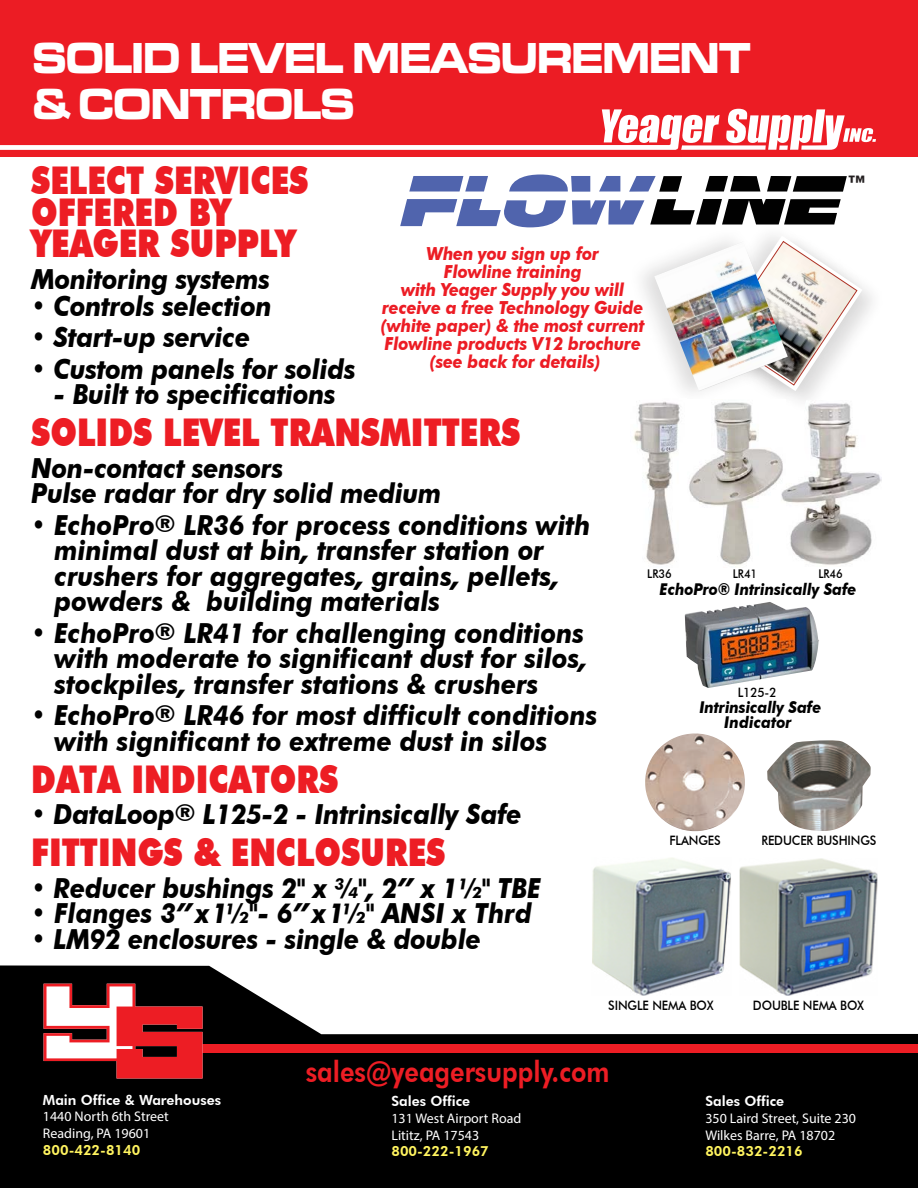
<style>
.page{position:relative;width:918px;height:1188px;background:#fff}
.page>*{position:absolute;margin:0;border:0;box-sizing:border-box;transform-origin:0 0}
.t1{font:700 expanded 45px/45.9px "Microgramma DOT";color:#fff;scale:.85 1}
.t2{font:900 38.25px/31.5px "Futura BT";color:#ed1d24;scale:.82 1}
.t3{font:800 29.1px "Futura BT";color:#ed1d24;scale:.87 1}
.t4{font:italic 700 27.6px/25.5px "Futura BT";color:#000;scale:.92 1}
.t5{font:italic 700 27px "Futura BT";color:#231f20;scale:.92 1}
.t6{font:italic 700 18px/18px "Futura BT";letter-spacing:-.01em;color:#ec1c24;text-align:center;scale:.92 1}
.t7{font:italic 700 16.2px/15px "Futura BT";letter-spacing:-.01em;color:#000;text-align:center;scale:.92 1}
.t8{font:700 13.95px/16.8px "Futura Bk";color:#fff}
.t9{font:800 13.95px "Futura BT";color:#fff}
.t10{font:800 13.95px "Futura BT";color:#fff45f}
.t11{font:500 13.05px "Futura BT";letter-spacing:-.01em;color:#000;scale:.92 1}
.t12{font:500 12px "Futura BT";letter-spacing:-.01em;color:#000;scale:.92 1}
.s1{font-size:22.95px}
</style>
<div class="page">
<svg style="left:825px;top:255px;width:37px;height:131px"></svg>
<img style="left:642px;top:229px;width:183px;height:171px">
<img style="left:654px;top:242px;width:134px;height:149px">
<svg style="left:0;top:965px;width:918px;height:223px;fill:#000"></svg>
<div style="left:202px;top:1044px;width:716px;height:9px;background:#ed1d24"></div>
<svg style="left:44px;top:984px;width:159px;height:94px"></svg>
<svg style="left:409px;top:176px;width:79px;height:16px"></svg>
<svg style="left:400px;top:199px;width:166px;height:28px"></svg>
<svg style="left:509px;top:174px;width:81px;height:18px"></svg>
<svg style="left:599px;top:176px;width:21px;height:16px"></svg>
<svg style="left:572px;top:200px;width:72px;height:25px"></svg>
<svg style="left:629px;top:176px;width:53px;height:16px"></svg>
<svg style="left:705px;top:176px;width:55px;height:16px"></svg>
<svg style="left:650px;top:199px;width:191px;height:26px"></svg>
<svg style="left:767px;top:176px;width:80px;height:16px"></svg>
<img style="left:633px;top:398px;width:152px;height:167px">
<img style="left:781px;top:400px;width:101px;height:165px">
<img style="left:767px;top:740px;width:104px;height:91px">
<img style="left:645px;top:733px;width:100px;height:98px">
<img style="left:732px;top:858px;width:153px;height:140px">
<img style="left:588px;top:858px;width:150px;height:139px">
<img style="left:684px;top:602px;width:135px;height:86px">
<div style="left:0;top:0;width:918px;height:157px;background:#ec1c24"></div>
<svg style="left:0;top:109px;width:876px;height:41px"></svg>
<h1 class="t1" style="left:33px;top:35px;width:845px">SOLID LEVEL MEASUREMENT &amp; CONTROLS</h1>
<h2 class="t2" style="left:31px;top:165px;width:340px">SELECT SERVICES<br>OFFERED BY<br>YEAGER SUPPLY</h2>
<p class="t4" style="left:31px;top:266px;width:261px">Monitoring systems</p>
<p class="t4" style="left:31px;top:293px;width:263px">• Controls selection</p>
<p class="t4" style="left:31px;top:325px;width:240px">• Start-up service</p>
<p class="t4" style="left:31px;top:356px;width:355px">• Custom panels for solids</p>
<p class="t4" style="left:54px;top:382px;width:308px">- Built to specifications</p>
<h2 class="t2" style="left:31px;top:417px;width:598px">SOLIDS LEVEL TRANSMITTERS</h2>
<p class="t4" style="left:31px;top:455px;width:448px">Non-contact sensors<br>Pulse radar for dry solid medium</p>
<p class="t4" style="left:55px;top:512px;width:584px;text-indent:-23px">• EchoPro<span class="s1">®</span> LR36 for process conditions with minimal dust at bin, transfer station or crushers for aggregates, grains, pellets, powders &amp; building materials</p>
<p class="t4" style="left:55px;top:620px;width:580px;text-align:justify;text-indent:-23px">• EchoPro<span class="s1">®</span> LR41 for challenging conditions with moderate to significant dust for silos, stockpiles, transfer stations &amp; crushers</p>
<p class="t4" style="left:55px;top:703px;width:592px;text-indent:-23px">• EchoPro<span class="s1">®</span> LR46 for most difficult conditions with significant to extreme dust in silos</p>
<h2 class="t2" style="left:31px;top:763px;width:376px">DATA INDICATORS</h2>
<p class="t4" style="left:31px;top:802px;width:535px">• DataLoop<span class="s1">®</span> L125-2 - Intrinsically Safe</p>
<h2 class="t2" style="left:31px;top:837px;width:507px">FITTINGS &amp; ENCLOSURES</h2>
<p class="t4" style="left:31px;top:875px;width:556px">• Reducer bushings 2" x ¾", 2” x 1½" TBE</p>
<p class="t4" style="left:31px;top:901px;width:546px">• Flanges 3” x 1½"- 6” x 1½" ANSI x Thrd</p>
<p class="t4" style="left:31px;top:926px;width:490px">• LM92 enclosures - single &amp; double</p>
<p class="t5" style="left:847px;top:169px;width:24px">™</p>
<p class="t6" style="left:381px;top:245px;width:288px">When you sign up for<br>Flowline training<br>with Yeager Supply you will receive a free Technology Guide (white paper) &amp; the most current<br>Flowline products V12 brochure (see back for details)</p>
<p class="t12" style="left:647px;top:566px;width:28px">LR36</p>
<p class="t12" style="left:733px;top:566px;width:28px">LR41</p>
<p class="t12" style="left:818px;top:566px;width:28px">LR46</p>
<p class="t7" style="left:660px;top:582px;width:216px">EchoPro® Intrinsically Safe</p>
<p class="t11" style="left:738px;top:685px;width:44px">L125-2</p>
<p class="t7" style="left:699px;top:699px;width:134px">Intrinsically Safe<br>Indicator</p>
<p class="t11" style="left:669px;top:832px;width:57px">FLANGES</p>
<p class="t11" style="left:761px;top:832px;width:127px">REDUCER BUSHINGS</p>
<p class="t11" style="left:608px;top:997px;width:116px">SINGLE NEMA BOX</p>
<p class="t11" style="left:753px;top:997px;width:122px">DOUBLE NEMA BOX</p>
<p class="t9" style="left:43px;top:1091px;width:180px">Main Office &amp; Warehouses</p>
<p class="t8" style="left:43px;top:1108px;width:127px">1440 North 6th Street<br>Reading, PA 19601</p>
<p class="t10" style="left:43px;top:1141px;width:99px">800-422-8140</p>
<p class="t3" style="left:306px;top:1054px;width:351px">sales@yeagersupply.com</p>
<p class="t9" style="left:391px;top:1093px;width:80px">Sales Office</p>
<p class="t8" style="left:391px;top:1109px;width:131px">131 West Airport Road<br>Lititz, PA 17543</p>
<p class="t10" style="left:391px;top:1143px;width:99px">800-222-1967</p>
<p class="t9" style="left:705px;top:1093px;width:80px">Sales Office</p>
<p class="t8" style="left:705px;top:1109px;width:152px">350 Laird Street, Suite 230<br>Wilkes Barre, PA 18702</p>
<p class="t10" style="left:705px;top:1143px;width:99px">800-832-2216</p>
</div>
